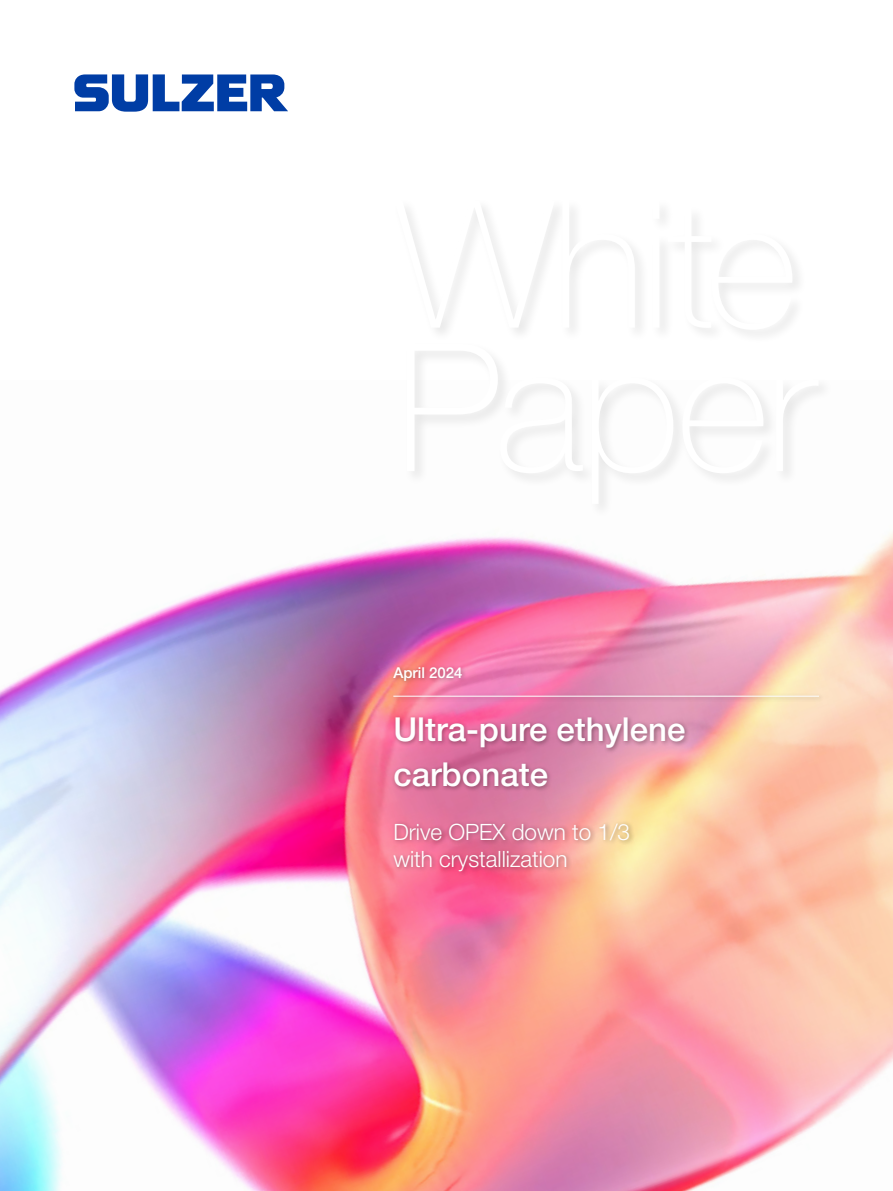
<style>
.page{position:relative;width:893px;height:1191px;background:#fff}
.page>*{position:absolute;margin:0;border:0;box-sizing:border-box;transform-origin:0 0}
.Cover_title{font:500 33px/45px "Helvetica Neue LT Pro";color:#fff}
.Cover_title_light{font:300 22.5px "Helvetica Neue LT Pro";color:#fff}
.Cover_date{font:500 15px "Helvetica Neue LT Pro";color:#fff}
</style>
<div class="page">
<img style="left:0;top:532px;width:893px;height:659px">
<svg style="left:74px;top:74px;width:214px;height:38px"></svg>
<svg style="left:412px;top:351px;width:407px;height:153px"></svg>
<svg style="left:405px;top:207px;width:387px;height:123px"></svg>
<div style="left:391px;top:664px;width:434px;height:128px;background:#000;opacity:.35"></div>
<hr style="left:393px;top:696px;width:426px;height:1px;background:#fff">
<div style="left:391px;top:820px;width:244px;height:57px;background:#000;opacity:.35"></div>
<p class="Cover_date" style="left:393px;top:663px;width:71px">April 2024</p>
<p class="Cover_title" style="left:393px;top:706px;width:294px">Ultra-pure ethylene carbonate</p>
<p class="Cover_title_light" style="left:393px;top:818px;width:238px">Drive OPEX down to 1/3</p>
<p class="Cover_title_light" style="left:393px;top:845px;width:176px">with crystallization</p>
</div>
